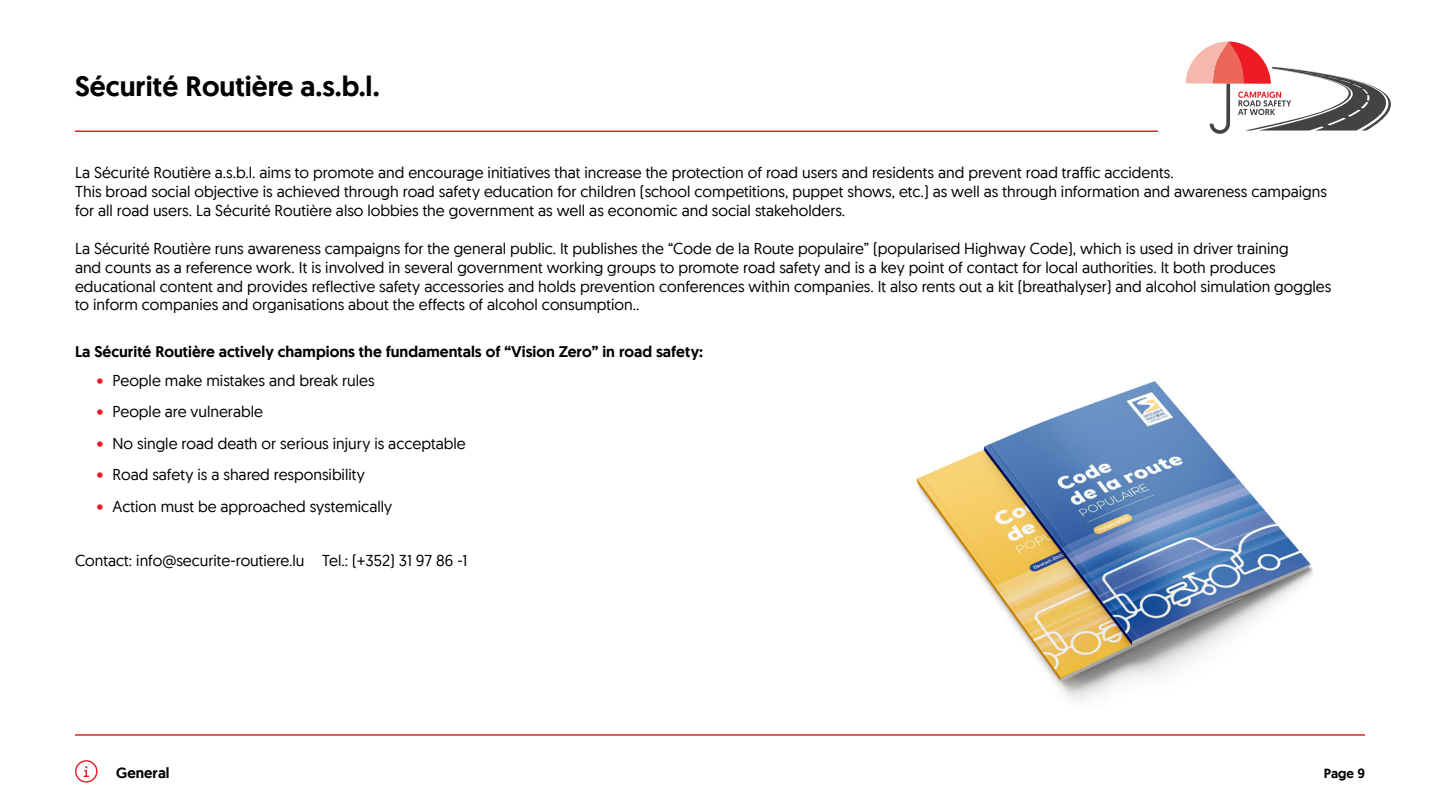
<style>
.page{position:relative;width:1440px;height:810px;background:#fff}
.page>*{position:absolute;margin:0;border:0;box-sizing:border-box;transform-origin:0 0}
.Titre_page{font:500 28.5px "Geomanist";color:#000}
.Body_espacé{font:15.75px/18.9px "Geomanist";color:#000}
.Bullets{font:15.75px "Geomanist";color:#000}
.Petit_titre_body_bold{font:500 15.75px "Geomanist";color:#000}
.Body{font:15.75px "Geomanist";color:#000}
.t1{font:500 15px "Geomanist";color:#000}
.t2{font:500 13.5px "Geomanist";color:#000}
.s1{font-weight:500;color:#ed1c24}
</style>
<div class="page">
<svg style="left:75px;top:760px;width:23px;height:23px"></svg>
<img style="left:916px;top:381px;width:397px;height:320px">
<hr style="left:75px;top:130px;width:1083px;height:2px;background:#ed1c24">
<hr style="left:75px;top:734px;width:1290px;height:2px;background:#ed1c24">
<svg style="left:1186px;top:42px;width:205px;height:92px"></svg>
<h3 class="Titre_page" style="left:75px;top:68px;width:306px">Sécurité Routière a.s.b.l.</h3>
<p class="Body_espacé" style="left:75px;top:163px;width:1253px">La Sécurité Routière a.s.b.l. aims to promote and encourage initiatives that increase the protection of road users and residents and prevent road traffic accidents.<br>This broad social objective is achieved through road safety education for children (school competitions, puppet shows, etc.) as well as through information and awareness campaigns for all road users. La Sécurité Routière also lobbies the government as well as economic and social stakeholders.</p>
<p class="Body_espacé" style="left:75px;top:238px;width:1258px">La Sécurité Routière runs awareness campaigns for the general public. It publishes the “Code de la Route populaire” (popularised Highway Code), which is used in driver training<br>and counts as a reference work. It is involved in several government working groups to promote road safety and is a key point of contact for local authorities. It both produces educational content and provides reflective safety accessories and holds prevention conferences within companies. It also rents out a kit (breathalyser) and alcohol simulation goggles to inform companies and organisations about the effects of alcohol consumption..</p>
<p class="Petit_titre_body_bold" style="left:75px;top:341px;width:630px">La Sécurité Routière actively champions the fundamentals of “Vision Zero” in road safety:</p>
<p class="Bullets" style="left:97px;top:370px;width:279px"><span class="s1">•</span> People make mistakes and break rules</p>
<p class="Bullets" style="left:97px;top:401px;width:168px"><span class="s1">•</span> People are vulnerable</p>
<p class="Bullets" style="left:97px;top:433px;width:370px"><span class="s1">•</span> No single road death or serious injury is acceptable</p>
<p class="Bullets" style="left:97px;top:464px;width:270px"><span class="s1">•</span> Road safety is a shared responsibility</p>
<p class="Bullets" style="left:97px;top:496px;width:297px"><span class="s1">•</span> Action must be approached systemically</p>
<p class="Body" style="left:75px;top:550px;width:394px">Contact: info@securite-routiere.lu Tel.: (+352) 31 97 86 -1</p>
<p class="t1" style="left:116px;top:763px;width:55px">General</p>
<p class="t2" style="left:1324px;top:764px;width:43px">Page 9</p>
</div>
